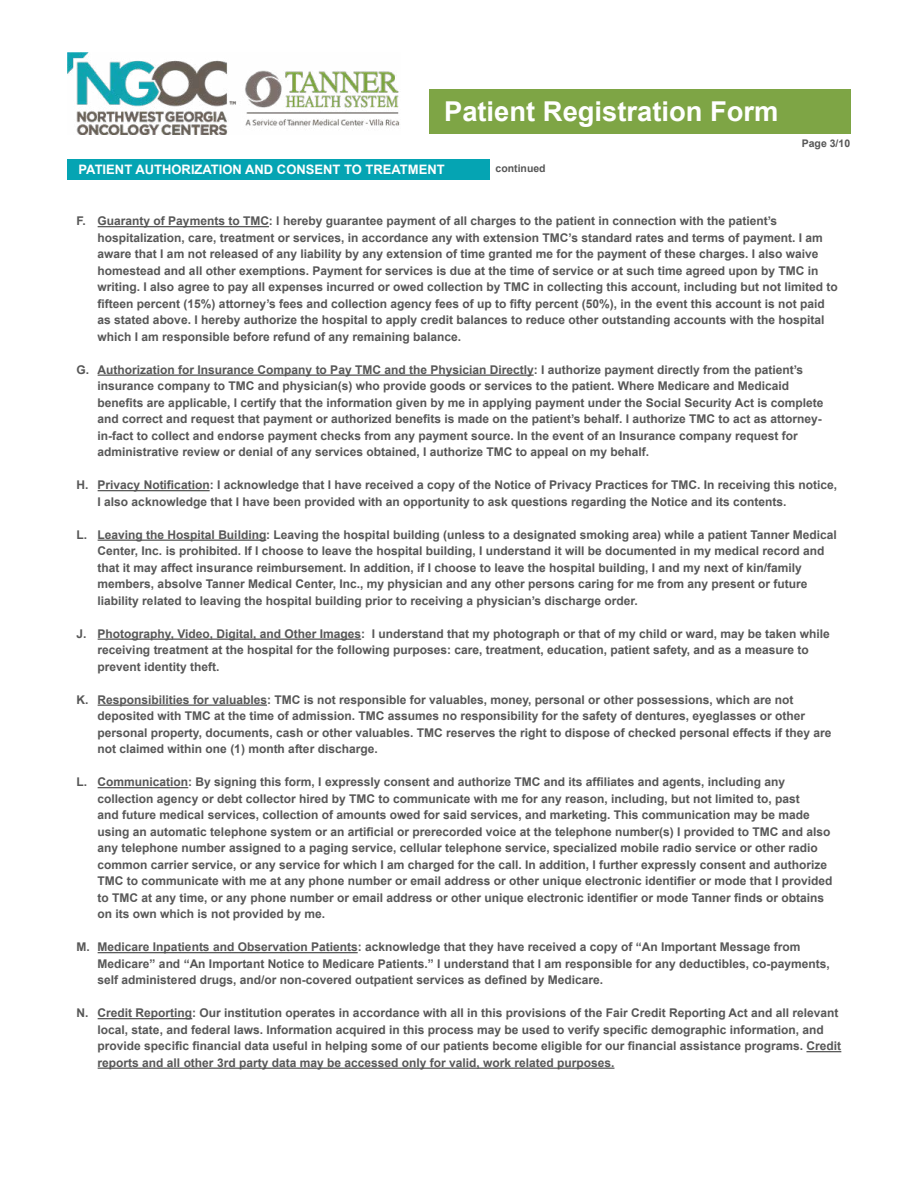
<style>
.page{position:relative;width:918px;height:1188px;background:#fff}
.page>*{position:absolute;margin:0;border:0;box-sizing:border-box;transform-origin:0 0}
.t1{font:700 27.3px "Arial";color:#fff}
.t2{font:700 13.05px "Arial";color:#fff}
.t3{font:700 12px/16.5px "Arial";color:#575757}
.t4{font:700 10.5px "Arial";color:#575757}
</style>
<div class="page">
<hr style="left:98px;top:226px;width:171px;height:1px;background:#575757">
<hr style="left:98px;top:375px;width:436px;height:1px;background:#575757">
<hr style="left:98px;top:490px;width:112px;height:1px;background:#575757">
<hr style="left:98px;top:540px;width:168px;height:1px;background:#575757">
<hr style="left:98px;top:639px;width:263px;height:1px;background:#575757">
<hr style="left:98px;top:705px;width:169px;height:1px;background:#575757">
<hr style="left:98px;top:787px;width:90px;height:1px;background:#575757">
<hr style="left:98px;top:952px;width:260px;height:1px;background:#575757">
<hr style="left:98px;top:1018px;width:94px;height:1px;background:#575757">
<hr style="left:806px;top:1051px;width:35px;height:1px;background:#575757">
<hr style="left:98px;top:1068px;width:516px;height:1px;background:#575757">
<div style="left:68px;top:159px;width:422px;height:21px;background:#05a4b3"></div>
<div style="left:429px;top:89px;width:421px;height:44px;background:#7ea545"></div>
<img style="left:68px;top:53px;width:332px;height:82px">
<h1 class="t1" style="left:444px;top:94px;width:336px">Patient Registration Form</h1>
<p class="t2" style="left:79px;top:161px;width:368px">PATIENT AUTHORIZATION AND CONSENT TO TREATMENT</p>
<p class="t4" style="left:496px;top:162px;width:52px">continued</p>
<p class="t4" style="left:802px;top:136px;width:50px">Page 3/10</p>
<p class="t3" style="left:98px;top:213px;width:742px;text-indent:-21px">F. Guaranty of Payments to TMC: l hereby guarantee payment of all charges to the patient in connection with the patient’s hospitalization, care, treatment or services, in accordance any with extension TMC’s standard rates and terms of payment. I am aware that I am not released of any liability by any extension of time granted me for the payment of these charges. I also waive homestead and all other exemptions. Payment for services is due at the time of service or at such time agreed upon by TMC in writing. I also agree to pay all expenses incurred or owed collection by TMC in collecting this account, including but not limited to fifteen percent (15%) attorney’s fees and collection agency fees of up to fifty percent (50%), in the event this account is not paid as stated above. I hereby authorize the hospital to apply credit balances to reduce other outstanding accounts with the hospital which I am responsible before refund of any remaining balance.</p>
<p class="t3" style="left:98px;top:362px;width:727px;text-indent:-21px">G. Authorization for Insurance Company to Pay TMC and the Physician Directly: I authorize payment directly from the patient’s insurance company to TMC and physician(s) who provide goods or services to the patient. Where Medicare and Medicaid benefits are applicable, I certify that the information given by me in applying payment under the Social Security Act is complete and correct and request that payment or authorized benefits is made on the patient’s behalf. I authorize TMC to act as attorney&shy;in-fact to collect and endorse payment checks from any payment source. In the event of an Insurance company request for administrative review or denial of any services obtained, I authorize TMC to appeal on my behalf.</p>
<p class="t3" style="left:98px;top:477px;width:741px;text-indent:-21px">H. Privacy Notification: I acknowledge that I have received a copy of the Notice of Privacy Practices for TMC. In receiving this notice,<br>I also acknowledge that I have been provided with an opportunity to ask questions regarding the Notice and its contents.</p>
<p class="t3" style="left:98px;top:527px;width:741px;text-indent:-21px">L. Leaving the Hospital Building: Leaving the hospital building (unless to a designated smoking area) while a patient Tanner Medical Center, Inc. is prohibited. If I choose to leave the hospital building, I understand it will be documented in my medical record and that it may affect insurance reimbursement. In addition, if I choose to leave the hospital building, I and my next of kin/family members, absolve Tanner Medical Center, Inc., my physician and any other persons caring for me from any present or future liability related to leaving the hospital building prior to receiving a physician’s discharge order.</p>
<p class="t3" style="left:98px;top:626px;width:734px;text-indent:-21px">J. Photography, Video, Digital, and Other Images: I understand that my photograph or that of my child or ward, may be taken while receiving treatment at the hospital for the following purposes: care, treatment, education, patient safety, and as a measure to prevent identity theft.</p>
<p class="t3" style="left:98px;top:692px;width:736px;text-indent:-21px">K. Responsibilities for valuables: TMC is not responsible for valuables, money, personal or other possessions, which are not deposited with TMC at the time of admission. TMC assumes no responsibility for the safety of dentures, eyeglasses or other personal property, documents, cash or other valuables. TMC reserves the right to dispose of checked personal effects if they are not claimed within one (1) month after discharge.</p>
<p class="t3" style="left:98px;top:774px;width:736px;text-indent:-21px">L. Communication: By signing this form, I expressly consent and authorize TMC and its affiliates and agents, including any collection agency or debt collector hired by TMC to communicate with me for any reason, including, but not limited to, past<br>and future medical services, collection of amounts owed for said services, and marketing. This communication may be made using an automatic telephone system or an artificial or prerecorded voice at the telephone number(s) I provided to TMC and also any telephone number assigned to a paging service, cellular telephone service, specialized mobile radio service or other radio common carrier service, or any service for which I am charged for the call. In addition, I further expressly consent and authorize TMC to communicate with me at any phone number or email address or other unique electronic identifier or mode that I provided to TMC at any time, or any phone number or email address or other unique electronic identifier or mode Tanner finds or obtains on its own which is not provided by me.</p>
<p class="t3" style="left:98px;top:939px;width:734px;text-indent:-21px">M. Medicare Inpatients and Observation Patients: acknowledge that they have received a copy of “An Important Message from<br>Medicare” and “An Important Notice to Medicare Patients.” I understand that I am responsible for any deductibles, co-payments, self administered drugs, and/or non-covered outpatient services as defined by Medicare.</p>
<p class="t3" style="left:98px;top:1005px;width:745px;text-indent:-21px">N. Credit Reporting: Our institution operates in accordance with all in this provisions of the Fair Credit Reporting Act and all relevant local, state, and federal laws. Information acquired in this process may be used to verify specific demographic information, and provide specific financial data useful in helping some of our patients become eligible for our financial assistance programs. Credit reports and all other 3rd party data may be accessed only for valid, work related purposes.</p>
</div>
